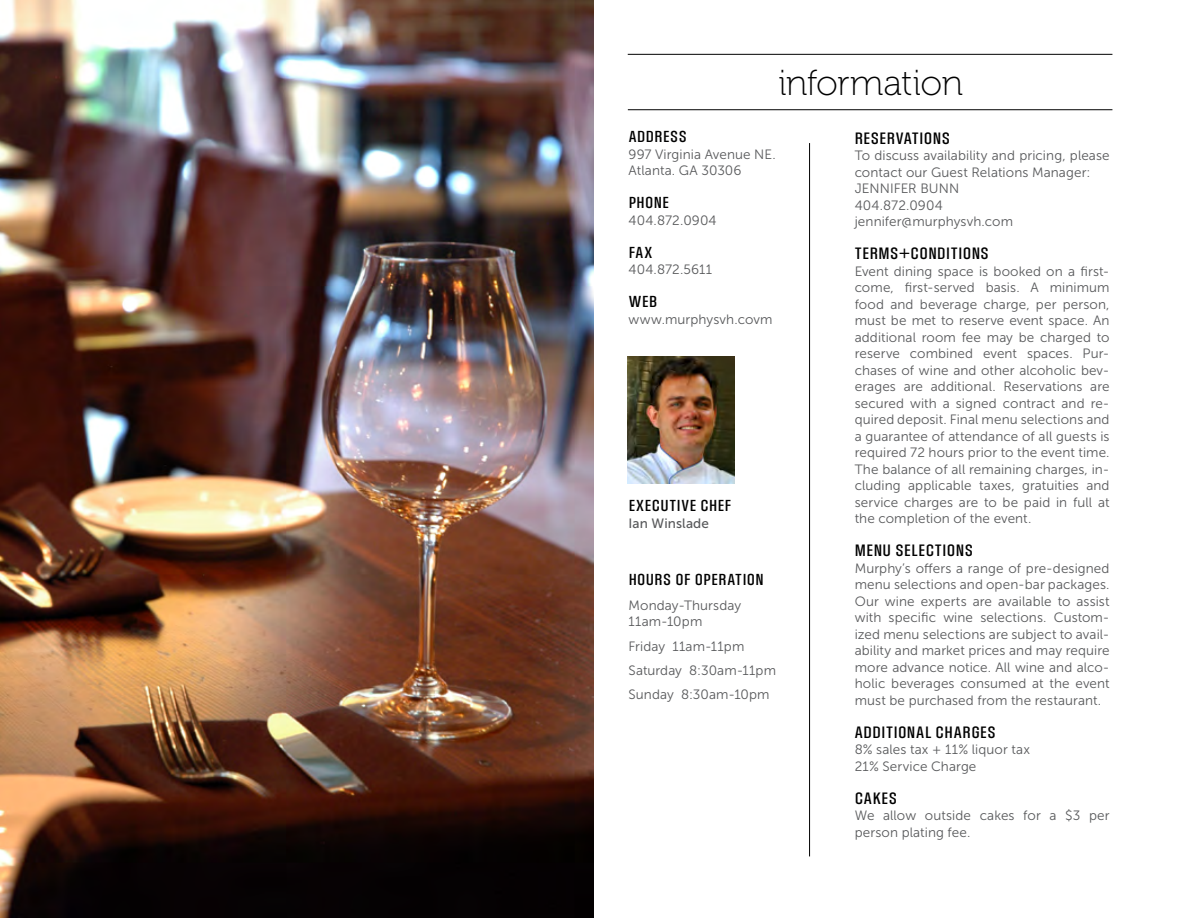
<style>
.page{position:relative;width:1188px;height:918px;background:#fff}
.page>*{position:absolute;margin:0;border:0;box-sizing:border-box;transform-origin:0 0}
.t1{font:36px "Museo 100";letter-spacing:-.015em;color:#000}
.t2{font:15px "Threepoints North";letter-spacing:.03em;color:#000}
.t3{font:14.55px "Threepoints North";letter-spacing:.035em;color:#000}
.t4{font:13.5px/16.5px "Museo Sans 300";letter-spacing:.005em;color:#58595b}
.t5{font:13.5px "Museo Sans 500";letter-spacing:.01em;color:#58595b}
</style>
<div class="page">
<hr style="left:628px;top:54px;width:484px;height:1px;background:#000">
<hr style="left:628px;top:109px;width:484px;height:1px;background:#000">
<img style="left:0;top:0;width:594px;height:918px">
<img style="left:628px;top:356px;width:107px;height:127px">
<hr style="left:809px;top:143px;width:1px;height:713px;background:#000">
<h1 class="t1" style="left:778px;top:63px;width:186px">information</h1>
<p class="t3" style="left:629px;top:128px;width:59px">ADDRESS</p>
<p class="t4" style="left:629px;top:146px;width:149px">997 Virginia Avenue NE.<br>Atlanta. GA 30306</p>
<p class="t3" style="left:629px;top:194px;width:42px">PHONE</p>
<p class="t4" style="left:629px;top:212px;width:90px">404.872.0904</p>
<p class="t3" style="left:629px;top:243px;width:9px">FAX</p>
<p class="t4" style="left:629px;top:262px;width:85px">404.872.5611</p>
<p class="t3" style="left:629px;top:293px;width:30px">WEB</p>
<p class="t4" style="left:629px;top:311px;width:145px">www.murphysvh.covm</p>
<p class="t3" style="left:629px;top:497px;width:102px">EXECUTIVE CHEF</p>
<p class="t5" style="left:629px;top:516px;width:82px">Ian Winslade</p>
<p class="t3" style="left:629px;top:571px;width:107px">HOURS OF OPERATIO</p>
<p class="t3" style="left:756px;top:571px;width:10px">N</p>
<p class="t4" style="left:629px;top:597px;width:114px">Monday-Thursday<br>11am-10pm</p>
<p class="t4" style="left:629px;top:634px;width:149px;line-height:24.5px">Friday 11am-11pm<br>Saturday 8:30am-11pm<br>Sunday 8:30am-10pm</p>
<p class="t2" style="left:855px;top:129px;width:50px">RESERVATIO</p>
<p class="t2" style="left:933px;top:129px;width:19px">NS</p>
<p class="t4" style="left:855px;top:147px;width:256px">To discuss availability and pricing, please contact our Guest Relations Manager:<br>JENNIFER BUNN<br>404.872.0904<br>jennifer@murphysvh.com</p>
<p class="t2" style="left:855px;top:244px;width:18px">TERMS</p>
<p class="t2" style="left:899px;top:244px;width:82px">+CONDITIONS</p>
<p class="t4" style="left:855px;top:263px;width:256px;text-align:justify">Event dining space is booked on a first&shy;come, first-served basis. A minimum food and beverage charge, per person, must be met to reserve event space. An additional room fee may be charged to reserve combined event spaces. Pur&shy;chases of wine and other alcoholic bev&shy;erages are additional. Reservations are secured with a signed contract and re&shy;quired deposit. Final menu selections and a guarantee of attendance of all guests is required 72 hours prior to the event time.<br>The balance of all remaining charges, in&shy;cluding applicable taxes, gratuities and service charges are to be paid in full at the completion of the event.</p>
<p class="t2" style="left:855px;top:541px;width:120px">MENU SELECTIONS</p>
<p class="t4" style="left:855px;top:560px;width:256px;text-align:justify">Murphy’s offers a range of pre-designed menu selections and open-bar packages.<br>Our wine experts are available to assist with specific wine selections. Custom&shy;ized menu selections are subject to avail&shy;ability and market prices and may require more advance notice. All wine and alco&shy;holic beverages consumed at the event must be purchased from the restaurant.</p>
<p class="t2" style="left:855px;top:723px;width:134px">ADDITIONAL CHARGES</p>
<p class="t4" style="left:855px;top:741px;width:177px">8% sales tax + 11% liquor tax<br>21% Service Charge</p>
<p class="t2" style="left:855px;top:789px;width:27px">CAKES</p>
<p class="t4" style="left:855px;top:807px;width:256px">We allow outside cakes for a $3 per person plating fee.</p>
</div>
